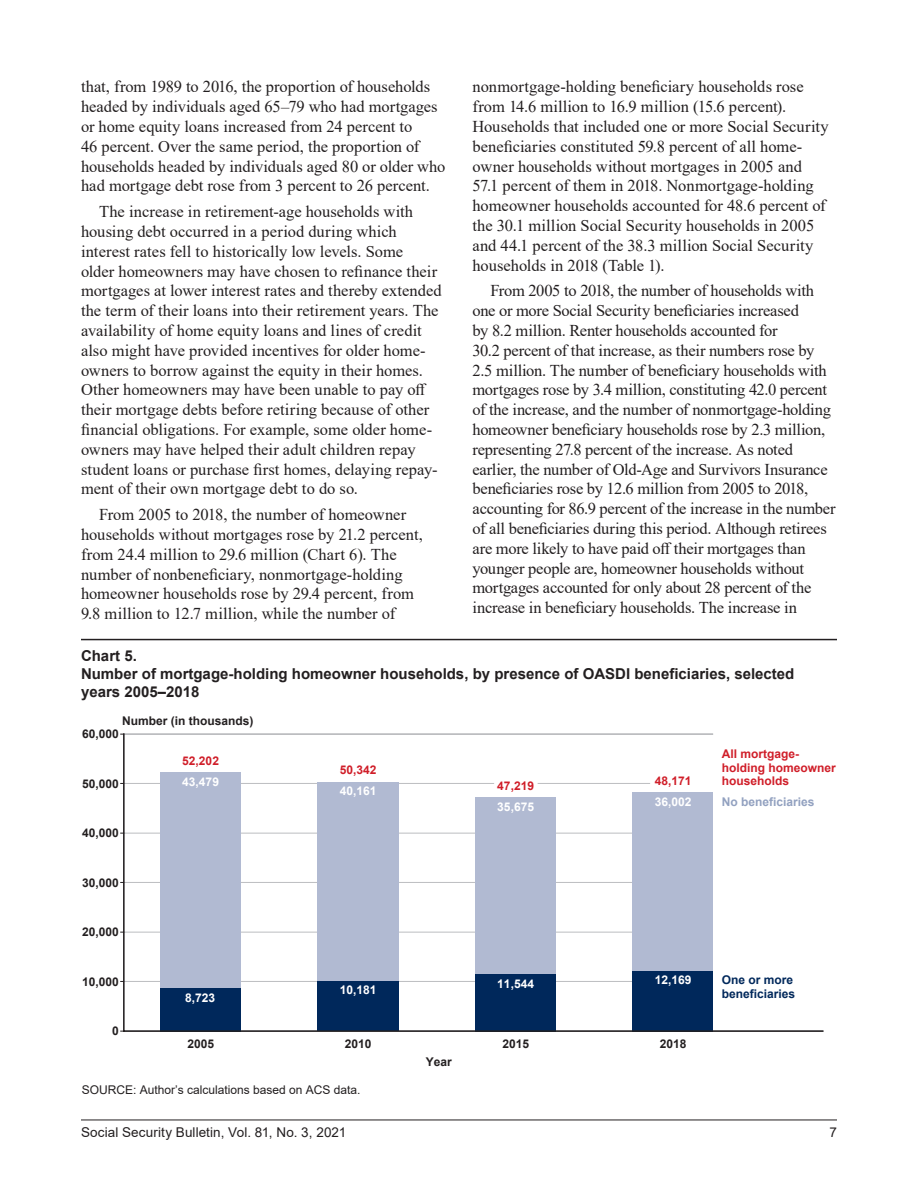
<style>
.page{position:relative;width:918px;height:1188px;background:#fff}
.page>*{position:absolute;margin:0;border:0;box-sizing:border-box;transform-origin:0 0}
._5_-_Para{font:16.5px/19.8px "Times New Roman";letter-spacing:-.005em;color:#231f20}
.t1{font:700 15px/18px "Arial";color:#231f20}
.t2{font:13.5px "Arial";letter-spacing:.01em;color:#231f20}
.t3{font:700 12px "Arial";color:#231f20}
.t4{font:700 12px/13.5px "Arial";color:#d01e29}
.t5{font:700 12px "Arial";color:#fff}
.t6{font:12px "Arial";color:#231f20}
.t7{font:700 12px/13.5px "Arial";color:#00285b}
.t8{font:700 12px "Arial";color:#92a1c0}
</style>
<div class="page">
<hr style="left:81px;top:1120px;width:756px;height:1px;background:#231f20">
<hr style="left:81px;top:639px;width:756px;height:1px;background:#231f20">
<hr style="left:123px;top:783px;width:371px;height:1px;background:#bcbdc0">
<hr style="left:538px;top:783px;width:112px;height:1px;background:#bcbdc0">
<hr style="left:123px;top:833px;width:519px;height:1px;background:#bcbdc0">
<hr style="left:123px;top:882px;width:519px;height:1px;background:#bcbdc0">
<hr style="left:123px;top:932px;width:519px;height:1px;background:#bcbdc0">
<hr style="left:123px;top:981px;width:519px;height:1px;background:#bcbdc0">
<hr style="left:123px;top:734px;width:590px;height:1px;background:#bcbdc0">
<div style="left:160px;top:988px;width:81px;height:43px;background:#00285b"></div>
<div style="left:160px;top:773px;width:81px;height:215px;background:#b1bad2"></div>
<div style="left:317px;top:981px;width:81px;height:50px;background:#00285b"></div>
<div style="left:317px;top:782px;width:81px;height:199px;background:#b1bad2"></div>
<div style="left:475px;top:974px;width:81px;height:57px;background:#00285b"></div>
<div style="left:475px;top:797px;width:81px;height:177px;background:#b1bad2"></div>
<div style="left:632px;top:971px;width:81px;height:60px;background:#00285b"></div>
<div style="left:632px;top:793px;width:81px;height:178px;background:#b1bad2"></div>
<hr style="left:123px;top:1030px;width:701px;height:2px;background:#231f20">
<hr style="left:123px;top:733px;width:2px;height:299px;background:#231f20">
<p class="_5_-_Para" style="left:81px;top:76px;width:366px">that, from 1989 to 2016, the proportion of households headed by individuals aged 65–79 who had mortgages or home equity loans increased from 24 percent to<br>46 percent. Over the same period, the proportion of households headed by individuals aged 80 or older who had mortgage debt rose from 3 percent to 26 percent.</p>
<p class="_5_-_Para" style="left:81px;top:201px;width:362px;text-indent:18px">The increase in retirement-age households with housing debt occurred in a period during which interest rates fell to historically low levels. Some<br>older homeowners may have chosen to refinance their mortgages at lower interest rates and thereby extended the term of their loans into their retirement years. The availability of home equity loans and lines of credit also might have provided incentives for older home&shy;owners to borrow against the equity in their homes.<br>Other homeowners may have been unable to pay off their mortgage debts before retiring because of other financial obligations. For example, some older home&shy;owners may have helped their adult children repay student loans or purchase first homes, delaying repay&shy;ment of their own mortgage debt to do so.</p>
<p class="_5_-_Para" style="left:81px;top:504px;width:343px;text-indent:18px">From 2005 to 2018, the number of homeowner households without mortgages rose by 21.2 percent, from 24.4 million to 29.6 million (Chart 6). The number of nonbeneficiary, nonmortgage-holding homeowner households rose by 29.4 percent, from 9.8 million to 12.7 million, while the number of</p>
<p class="_5_-_Para" style="left:472px;top:76px;width:358px">nonmortgage-holding beneficiary households rose from 14.6 million to 16.9 million (15.6 percent).<br>Households that included one or more Social Security beneficiaries constituted 59.8 percent of all home&shy;owner households without mortgages in 2005 and 57.1 percent of them in 2018. Nonmortgage-holding homeowner households accounted for 48.6 percent of the 30.1 million Social Security households in 2005 and 44.1 percent of the 38.3 million Social Security households in 2018 (Table 1).</p>
<p class="_5_-_Para" style="left:472px;top:280px;width:365px;text-indent:18px">From 2005 to 2018, the number of households with one or more Social Security beneficiaries increased<br>by 8.2 million. Renter households accounted for<br>30.2 percent of that increase, as their numbers rose by 2.5 million. The number of beneficiary households with mortgages rose by 3.4 million, constituting 42.0 percent of the increase, and the number of nonmortgage-holding homeowner beneficiary households rose by 2.3 million, representing 27.8 percent of the increase. As noted earlier, the number of Old-Age and Survivors Insurance beneficiaries rose by 12.6 million from 2005 to 2018, accounting for 86.9 percent of the increase in the number of all beneficiaries during this period. Although retirees are more likely to have paid off their mortgages than younger people are, homeowner households without mortgages accounted for only about 28 percent of the increase in beneficiary households. The increase in</p>
<p class="t1" style="left:81px;top:646px;width:715px">Chart 5.<br>Number of mortgage-holding homeowner households, by presence of OASDI beneficiaries, selected years 2005–2018</p>
<p class="t3" style="left:122px;top:712px;width:133px">Number (in thousands)</p>
<p class="t3" style="left:82px;top:725px;width:38px">60,000</p>
<p class="t3" style="left:82px;top:775px;width:38px">50,000</p>
<p class="t3" style="left:82px;top:824px;width:38px">40,000</p>
<p class="t3" style="left:82px;top:874px;width:38px">30,000</p>
<p class="t3" style="left:82px;top:923px;width:38px">20,000</p>
<p class="t3" style="left:82px;top:973px;width:38px">10,000</p>
<p class="t3" style="left:112px;top:1022px;width:8px">0</p>
<p class="t4" style="left:182px;top:754px;width:38px">52,202</p>
<p class="t5" style="left:182px;top:774px;width:38px">43,479</p>
<p class="t5" style="left:185px;top:989px;width:32px">8,723</p>
<p class="t4" style="left:340px;top:764px;width:38px">50,342</p>
<p class="t5" style="left:340px;top:783px;width:38px">40,161</p>
<p class="t5" style="left:340px;top:982px;width:38px">10,181</p>
<p class="t4" style="left:497px;top:779px;width:38px">47,219</p>
<p class="t4" style="left:655px;top:774px;width:38px">48,171</p>
<p class="t5" style="left:497px;top:798px;width:38px">35,675</p>
<p class="t5" style="left:655px;top:793px;width:38px">36,002</p>
<p class="t5" style="left:497px;top:975px;width:38px">11,544</p>
<p class="t5" style="left:655px;top:972px;width:38px">12,169</p>
<p class="t3" style="left:187px;top:1035px;width:28px">2005</p>
<p class="t3" style="left:345px;top:1035px;width:28px">2010</p>
<p class="t3" style="left:502px;top:1035px;width:28px">2015</p>
<p class="t3" style="left:660px;top:1035px;width:28px">2018</p>
<p class="t3" style="left:426px;top:1053px;width:28px">Year</p>
<p class="t6" style="left:82px;top:1082px;width:280px">SOURCE: Author’s calculations based on ACS data.</p>
<p class="t4" style="left:722px;top:747px;width:116px">All mortgage&shy;holding homeowner households</p>
<p class="t8" style="left:722px;top:793px;width:94px">No beneficiaries</p>
<p class="t7" style="left:722px;top:973px;width:75px">One or more beneficiaries</p>
<p class="t2" style="left:81px;top:1123px;width:267px">Social Security Bulletin, Vol. 81, No. 3, 2021</p>
<p class="t2" style="left:829px;top:1123px;width:9px">7</p>
</div>
